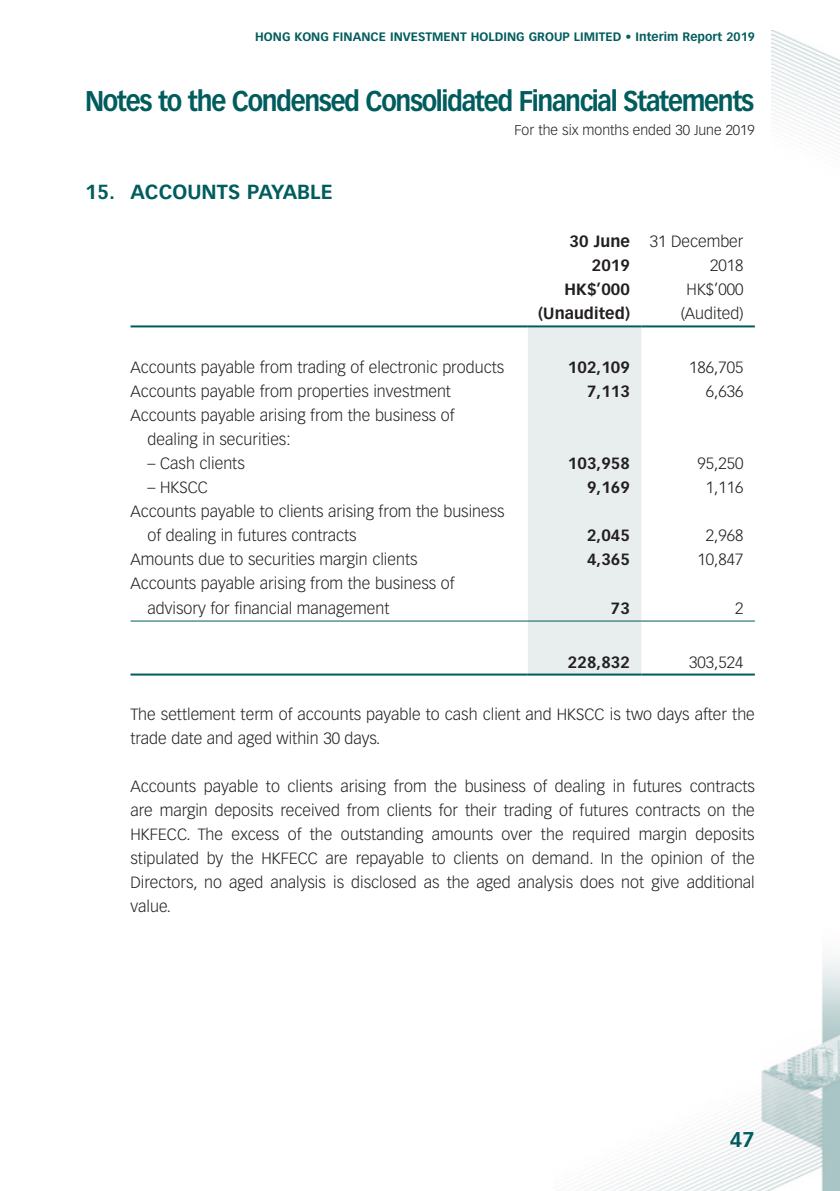
<style>
.page{position:relative;width:840px;height:1191px;background:#fff}
.page>*{position:absolute;margin:0;border:0;box-sizing:border-box;transform-origin:0 0}
.t1{font:700 28px "Vectora LT Std";letter-spacing:-.055em;color:#005c5d;scale:.9 1}
.t2{font:700 21px "Vectora LT Std";color:#005c5d}
.Heading_1{font:700 20px "Vectora LT Std";letter-spacing:.005em;color:#005c5d}
.Body_Text{font:300 16px/24px "Vectora LT Std";color:#231f20}
.Body_Text-2{font:700 16px "Vectora LT Std";letter-spacing:.005em;color:#231f20}
.t3{font:300 14px "Vectora LT Std";color:#231f20}
.t4{font:700 12px "Vectora LT Std";letter-spacing:.005em;color:#005c5d}
</style>
<div class="page">
<img style="left:771px;top:31px;width:68px;height:118px">
<img style="left:821px;top:957px;width:18px;height:234px">
<img style="left:571px;top:1044px;width:250px;height:147px">
<div style="left:527px;top:327px;width:114px;height:346px;background:#e8eeee"></div>
<hr style="left:130px;top:325px;width:397px;height:2px;background:#005c5d">
<hr style="left:527px;top:325px;width:114px;height:2px;background:#005c5d">
<hr style="left:641px;top:325px;width:113px;height:2px;background:#005c5d">
<hr style="left:130px;top:620px;width:397px;height:1px;background:#005c5d">
<hr style="left:527px;top:620px;width:114px;height:1px;background:#005c5d">
<hr style="left:641px;top:620px;width:113px;height:1px;background:#005c5d">
<hr style="left:130px;top:673px;width:397px;height:2px;background:#005c5d">
<hr style="left:527px;top:673px;width:114px;height:2px;background:#005c5d">
<hr style="left:641px;top:673px;width:113px;height:2px;background:#005c5d">
<p class="t4" style="left:255px;top:30px;width:501px">HONG KONG FINANCE INVESTMENT HOLDING GROUP LIMITED • Interim Report 2019</p>
<h1 class="t1" style="left:85px;top:84px;width:744px">Notes to the Condensed Consolidated Financial Statements</h1>
<p class="t3" style="left:514px;top:122px;width:242px">For the six months ended 30 June 2019</p>
<p class="Heading_1" style="left:85px;top:180px;width:249px">15. ACCOUNTS PAYABLE</p>
<p class="Body_Text-2" style="left:569px;top:232px;width:62px">30 June</p>
<p class="Body_Text" style="left:649px;top:230px;width:95px">31 December</p>
<p class="Body_Text-2" style="left:591px;top:256px;width:40px">2019</p>
<p class="Body_Text" style="left:709px;top:254px;width:35px">2018</p>
<p class="Body_Text-2" style="left:564px;top:280px;width:67px">HK$’000</p>
<p class="Body_Text" style="left:686px;top:278px;width:58px">HK$’000</p>
<p class="Body_Text-2" style="left:538px;top:304px;width:93px">(Unaudited)</p>
<p class="Body_Text" style="left:680px;top:302px;width:64px">(Audited)</p>
<p class="Body_Text" style="left:130px;top:356px;width:375px">Accounts payable from trading of electronic products</p>
<p class="Body_Text-2" style="left:567px;top:358px;width:64px">102,109</p>
<p class="Body_Text" style="left:689px;top:356px;width:56px">186,705</p>
<p class="Body_Text" style="left:130px;top:380px;width:322px">Accounts payable from properties investment</p>
<p class="Body_Text-2" style="left:586px;top:382px;width:44px">7,113</p>
<p class="Body_Text" style="left:705px;top:380px;width:39px">6,636</p>
<p class="Body_Text" style="left:147px;top:404px;width:308px;text-indent:-17px">Accounts payable arising from the business of dealing in securities:</p>
<p class="Body_Text" style="left:147px;top:452px;width:99px">– Cash clients</p>
<p class="Body_Text-2" style="left:567px;top:454px;width:64px">103,958</p>
<p class="Body_Text" style="left:697px;top:452px;width:47px">95,250</p>
<p class="Body_Text" style="left:147px;top:476px;width:62px">– HKSCC</p>
<p class="Body_Text-2" style="left:586px;top:478px;width:44px">9,169</p>
<p class="Body_Text" style="left:705px;top:476px;width:39px">1,116</p>
<p class="Body_Text" style="left:147px;top:500px;width:358px;text-indent:-17px">Accounts payable to clients arising from the business of dealing in futures contracts</p>
<p class="Body_Text-2" style="left:586px;top:526px;width:44px">2,045</p>
<p class="Body_Text" style="left:705px;top:524px;width:39px">2,968</p>
<p class="Body_Text" style="left:130px;top:548px;width:288px">Amounts due to securities margin clients</p>
<p class="Body_Text-2" style="left:586px;top:550px;width:44px">4,365</p>
<p class="Body_Text" style="left:697px;top:548px;width:47px">10,847</p>
<p class="Body_Text" style="left:147px;top:572px;width:308px;text-indent:-17px">Accounts payable arising from the business of advisory for financial management</p>
<p class="Body_Text-2" style="left:610px;top:598px;width:21px">73</p>
<p class="Body_Text" style="left:734px;top:596px;width:10px">2</p>
<p class="Body_Text-2" style="left:567px;top:652px;width:64px">228,832</p>
<p class="Body_Text" style="left:689px;top:650px;width:56px">303,524</p>
<p class="Body_Text" style="left:130px;top:702px;width:625px">The settlement term of accounts payable to cash client and HKSCC is two days after the trade date and aged within 30 days.</p>
<p class="Body_Text" style="left:130px;top:774px;width:625px;text-align:justify">Accounts payable to clients arising from the business of dealing in futures contracts are margin deposits received from clients for their trading of futures contracts on the HKFECC. The excess of the outstanding amounts over the required margin deposits stipulated by the HKFECC are repayable to clients on demand. In the opinion of the Directors, no aged analysis is disclosed as the aged analysis does not give additional value.</p>
<h2 class="t2" style="left:729px;top:1127px;width:26px">47</h2>
</div>
